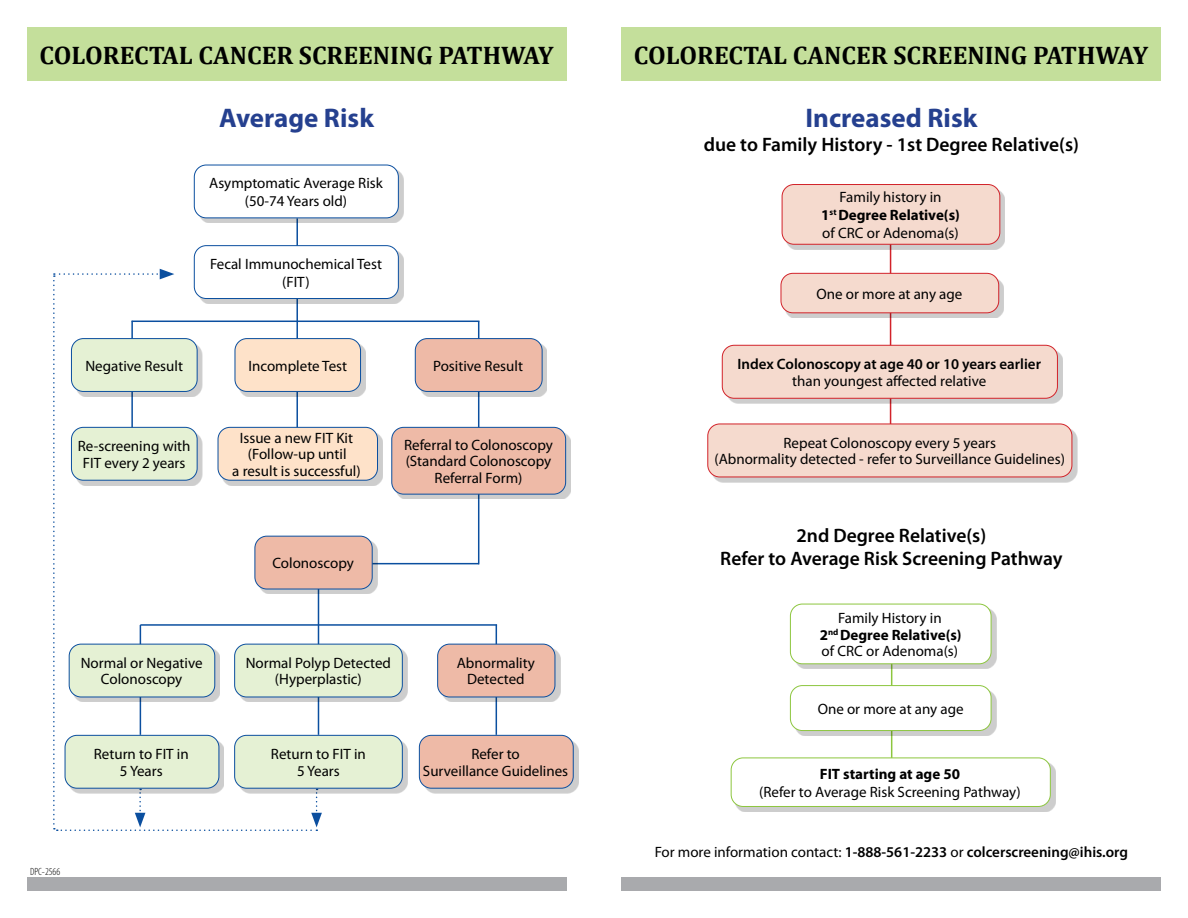
<style>
.page{position:relative;width:1188px;height:918px;background:#fff}
.page>*{position:absolute;margin:0;border:0;box-sizing:border-box;transform-origin:0 0}
.t1{font:700 27px "Myriad Pro";color:#25408f}
.t2{font:700 25.5px "Cambria";color:#000}
.t3{font:600 19.5px/23.4px "Myriad Pro";color:#000;text-align:center}
.t4{font:15px/16.5px "Myriad Pro";color:#000;text-align:center}
.t5{font:600 15px "Myriad Pro";color:#000}
.t6{font:700 15px "Myriad Pro";color:#000}
.t7{font:300 condensed 10.5px "Myriad Pro";color:#000}
.s1{font-weight:700}
.s2{font-weight:400}
</style>
<div class="page">
<hr style="left:478px;top:322px;width:1px;height:242px;background:#0b4f9f">
<hr style="left:362px;top:563px;width:117px;height:1px;background:#0b4f9f">
<hr style="left:890px;top:218px;width:1px;height:230px;background:#d2232a">
<div style="left:786px;top:189px;width:219px;height:61px;background:#000;opacity:.2"></div>
<div style="left:782px;top:185px;width:218px;height:59px;background:#f5dace;border-radius:12px"></div>
<div style="left:782px;top:184px;width:218px;height:61px;border:1px solid #d2232a;border-radius:12px"></div>
<div style="left:785px;top:278px;width:219px;height:40px;background:#000;opacity:.2"></div>
<div style="left:781px;top:273px;width:218px;height:40px;background:#f5dace;border-radius:12px"></div>
<div style="left:780px;top:273px;width:219px;height:40px;border:1px solid #d2232a;border-radius:12px"></div>
<div style="left:726px;top:349px;width:337px;height:55px;background:#cdcdcd"></div>
<div style="left:722px;top:345px;width:335px;height:53px;background:#f5dace;border-radius:12px"></div>
<div style="left:722px;top:345px;width:336px;height:54px;border:1px solid #d2232a;border-radius:12px"></div>
<div style="left:712px;top:428px;width:365px;height:54px;background:#000;opacity:.2"></div>
<div style="left:708px;top:424px;width:364px;height:53px;background:#f5dace;border-radius:12px"></div>
<div style="left:707px;top:423px;width:365px;height:54px;border:1px solid #d2232a;border-radius:12px"></div>
<hr style="left:891px;top:650px;width:1px;height:140px;background:#8dc63f">
<div style="left:795px;top:608px;width:201px;height:61px;background:#000;opacity:.2"></div>
<div style="left:790px;top:604px;width:201px;height:60px;background:#fff;border-radius:12px"></div>
<div style="left:790px;top:604px;width:202px;height:60px;border:1px solid #8dc63f;border-radius:12px"></div>
<div style="left:795px;top:690px;width:201px;height:46px;background:#cdcdcd"></div>
<div style="left:790px;top:686px;width:201px;height:45px;background:#fff;border-radius:12px"></div>
<div style="left:790px;top:685px;width:202px;height:46px;border:1px solid #8dc63f;border-radius:12px"></div>
<div style="left:735px;top:762px;width:321px;height:50px;background:#cdcdcd"></div>
<div style="left:731px;top:758px;width:319px;height:48px;background:#fff;border-radius:12px"></div>
<div style="left:731px;top:757px;width:320px;height:50px;border:1px solid #8dc63f;border-radius:12px"></div>
<hr style="left:496px;top:625px;width:1px;height:110px;background:#0b4f9f">
<hr style="left:296px;top:218px;width:2px;height:212px;background:#0b4f9f">
<div style="left:199px;top:169px;width:205px;height:54px;background:#000;opacity:.2"></div>
<div style="left:194px;top:165px;width:204px;height:53px;background:#fff;border-radius:12px"></div>
<div style="left:194px;top:165px;width:205px;height:53px;border:1px solid #0b4f9f;border-radius:12px"></div>
<div style="left:199px;top:250px;width:205px;height:54px;background:#000;opacity:.2"></div>
<div style="left:194px;top:246px;width:204px;height:53px;background:#fff;border-radius:12px"></div>
<div style="left:194px;top:245px;width:205px;height:54px;border:1px solid #0b4f9f;border-radius:12px"></div>
<div style="left:239px;top:343px;width:127px;height:54px;background:#000;opacity:.2"></div>
<div style="left:235px;top:339px;width:126px;height:52px;background:#fee2c9;border-radius:12px"></div>
<div style="left:234px;top:338px;width:127px;height:54px;border:1px solid #0b4f9f;border-radius:12px"></div>
<div style="left:420px;top:343px;width:127px;height:54px;background:#000;opacity:.2"></div>
<div style="left:415px;top:339px;width:127px;height:52px;background:#eebaa7;border-radius:12px"></div>
<div style="left:415px;top:338px;width:128px;height:54px;border:1px solid #0b4f9f;border-radius:12px"></div>
<div style="left:222px;top:432px;width:161px;height:54px;background:#000;opacity:.2"></div>
<div style="left:218px;top:427px;width:160px;height:53px;background:#fee2c9;border-radius:12px"></div>
<div style="left:218px;top:427px;width:160px;height:54px;border:1px solid #0b4f9f;border-radius:12px"></div>
<div style="left:396px;top:432px;width:175px;height:67px;background:#000;opacity:.2"></div>
<div style="left:392px;top:427px;width:174px;height:67px;background:#eebaa7;border-radius:12px"></div>
<div style="left:391px;top:427px;width:175px;height:68px;border:1px solid #0b4f9f;border-radius:12px"></div>
<div style="left:259px;top:540px;width:119px;height:54px;background:#000;opacity:.2"></div>
<div style="left:255px;top:536px;width:117px;height:53px;background:#eebaa7;border-radius:12px"></div>
<div style="left:254px;top:536px;width:119px;height:54px;border:1px solid #0b4f9f;border-radius:12px"></div>
<div style="left:239px;top:648px;width:169px;height:54px;background:#000;opacity:.2"></div>
<div style="left:235px;top:644px;width:167px;height:53px;background:#e5f1d4;border-radius:12px"></div>
<div style="left:234px;top:644px;width:169px;height:53px;border:1px solid #0b4f9f;border-radius:12px"></div>
<div style="left:442px;top:648px;width:118px;height:54px;background:#000;opacity:.2"></div>
<div style="left:438px;top:644px;width:117px;height:53px;background:#eebaa7;border-radius:12px"></div>
<div style="left:437px;top:644px;width:118px;height:53px;border:1px solid #0b4f9f;border-radius:12px"></div>
<div style="left:239px;top:740px;width:169px;height:54px;background:#000;opacity:.2"></div>
<div style="left:235px;top:735px;width:167px;height:53px;background:#e5f1d4;border-radius:12px"></div>
<div style="left:234px;top:735px;width:169px;height:54px;border:1px solid #0b4f9f;border-radius:12px"></div>
<div style="left:424px;top:740px;width:155px;height:54px;background:#000;opacity:.2"></div>
<div style="left:419px;top:735px;width:154px;height:53px;background:#eebaa7;border-radius:12px"></div>
<div style="left:419px;top:735px;width:155px;height:54px;border:1px solid #0b4f9f;border-radius:12px"></div>
<hr style="left:132px;top:321px;width:347px;height:1px;background:#0b4f9f">
<hr style="left:140px;top:624px;width:357px;height:2px;background:#0b4f9f">
<svg style="left:53px;top:269px;width:269px;height:562px"></svg>
<div style="left:27px;top:27px;width:539px;height:54px;background:#c4df9b"></div>
<div style="left:621px;top:27px;width:540px;height:54px;background:#c4df9b"></div>
<div style="left:622px;top:878px;width:539px;height:13px;background:#a9aaad"></div>
<div style="left:28px;top:878px;width:539px;height:13px;background:#a9aaad"></div>
<h2 class="t2" style="left:39px;top:37px;width:516px">COLORECTAL CANCER SCREENING PATHWAY</h2>
<h2 class="t2" style="left:634px;top:37px;width:516px">COLORECTAL CANCER SCREENING PATHWAY</h2>
<h1 class="t1" style="left:219px;top:101px;width:156px">Average Risk</h1>
<h1 class="t1" style="left:805px;top:101px;width:173px">Increased Risk</h1>
<h3 class="t3" style="left:704px;top:132px;width:377px">due to Family History - 1st Degree Relative(s)</h3>
<p class="t4" style="left:209px;top:174px;width:175px;line-height:18px">Asymptomatic Average Risk (50-74 Years old)</p>
<p class="t4" style="left:210px;top:254px;width:174px;line-height:18px">Fecal Immunochemical Test (FIT)</p>
<p class="t4" style="left:85px;top:357px;width:99px">Negative Result</p>
<p class="t4" style="left:248px;top:357px;width:100px">Incomplete Test</p>
<p class="t4" style="left:433px;top:357px;width:91px">Positive Result</p>
<p class="t4" style="left:78px;top:438px;width:114px">Re-screening with<br>FIT every 2 years</p>
<p class="t4" style="left:232px;top:429px;width:130px">Issue a new FIT Kit (Follow-up until<br>a result is successful)</p>
<p class="t4" style="left:404px;top:436px;width:150px">Referral to Colonoscopy (Standard Colonoscopy<br>Referral Form)</p>
<p class="t4" style="left:272px;top:555px;width:83px">Colonoscopy</p>
<p class="t4" style="left:81px;top:654px;width:123px">Normal or Negative<br>Colonoscopy</p>
<p class="t4" style="left:246px;top:654px;width:147px">Normal Polyp Detected (Hyperplastic)</p>
<p class="t4" style="left:457px;top:654px;width:80px">Abnormality<br>Detected</p>
<p class="t4" style="left:94px;top:746px;width:96px">Return to FIT in<br>5 Years</p>
<p class="t4" style="left:271px;top:746px;width:96px">Return to FIT in<br>5 Years</p>
<p class="t4" style="left:423px;top:746px;width:147px">Refer to<br>Surveillance Guidelines</p>
<p class="t7" style="left:30px;top:865px;width:32px">DPC-2566</p>
<p class="t4" style="left:821px;top:188px;width:140px;line-height:18px">Family history in<br><span class="s1">1</span><sup>st</sup> <span class="s1">Degree Relative(s) </span>of CRC or Adenoma(s)</p>
<p class="t4" style="left:817px;top:285px;width:147px">One or more at any age</p>
<p class="t5" style="left:738px;top:355px;width:305px">Index Colonoscopy at age 40 or 10 years earlier</p>
<p class="t4" style="left:792px;top:372px;width:196px">than youngest affected relative</p>
<p class="t4" style="left:715px;top:434px;width:352px">Repeat Colonoscopy every 5 years<br>(Abnormality detected - refer to Surveillance Guidelines)</p>
<h3 class="t3" style="left:720px;top:523px;width:344px">2nd Degree Relative(s)<br>Refer to Average Risk Screening Pathway</h3>
<p class="t4" style="left:820px;top:610px;width:143px">Family History in<br><span class="s1">2</span><sup>nd</sup> <span class="s1">Degree Relative(s) </span>of CRC or Adenoma(s)</p>
<p class="t4" style="left:818px;top:700px;width:147px">One or more at any age</p>
<p class="t6" style="left:820px;top:764px;width:142px">FIT starting at age 50</p>
<p class="t4" style="left:759px;top:783px;width:263px">(Refer to Average Risk Screening Pathway)</p>
<p class="t5" style="left:655px;top:842px;width:475px"><span class="s2">For more information contact:</span> 1-888-561-2233 <span class="s2">or</span> colcerscreening@ihis.org</p>
</div>
